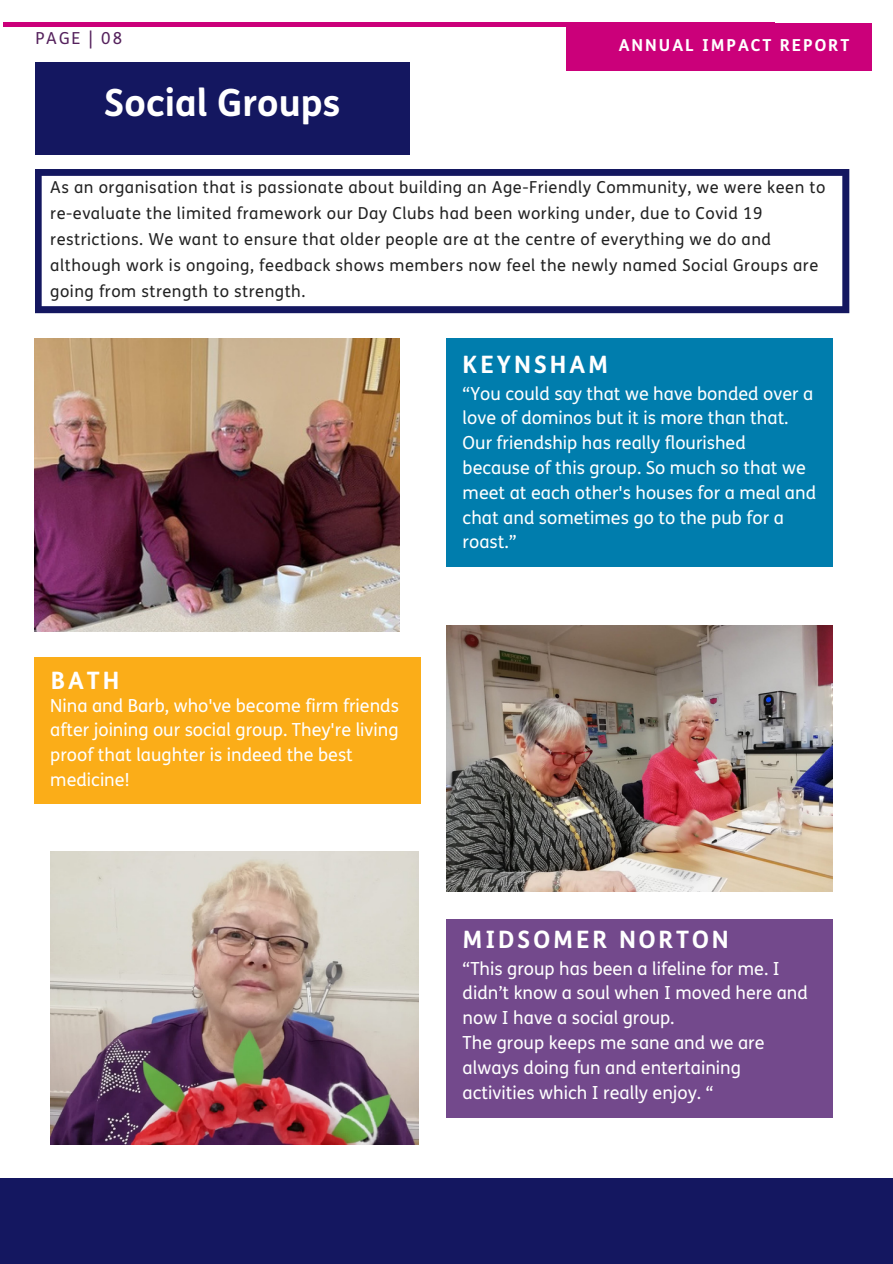
<style>
.page{position:relative;width:893px;height:1264px;background:#fff}
.page>*{position:absolute;margin:0;border:0;box-sizing:border-box;transform-origin:0 0}
.t1{font:700 37.5px "FS Me";color:#fff}
.t2{font:700 31.5px "FS Me";color:#fff}
.t3{font:700 24px "FS Me";letter-spacing:.12em;color:#fff}
.t4{font:18px/24.8px "FS Me";color:#fff}
.t5{font:16.5px/25.8px "FS Me";letter-spacing:.03em;color:#222}
.t6{font:700 16.5px "FS Me";letter-spacing:.12em;color:#fff}
.t7{font:16.5px "FS Me";letter-spacing:.12em;color:#55225d}
</style>
<div class="page">
<img style="left:50px;top:851px;width:368px;height:293px">
<div style="left:566px;top:24px;width:305px;height:47px;background:#cb007a"></div>
<hr style="left:3px;top:23px;width:771px;height:3px;background:#cb007a">
<img style="left:446px;top:625px;width:386px;height:266px">
<img style="left:35px;top:338px;width:364px;height:293px">
<div style="left:0;top:1177px;width:892px;height:86px;background:#141760"></div>
<div style="left:35px;top:62px;width:374px;height:92px;background:#141760"></div>
<svg style="left:35px;top:169px;width:814px;height:144px"></svg>
<div style="left:446px;top:338px;width:386px;height:228px;background:#007dad"></div>
<div style="left:446px;top:919px;width:386px;height:198px;background:#73498c"></div>
<div style="left:35px;top:657px;width:386px;height:146px;background:#fbad18"></div>
<p class="t7" style="left:35px;top:29px;width:88px">PAGE | 08</p>
<p class="t1" style="left:104px;top:81px;width:238px">Social Groups</p>
<p class="t6" style="left:618px;top:35px;width:232px">ANNUAL IMPACT REPORT</p>
<p class="t5" style="left:50px;top:175px;width:776px">As an organisation that is passionate about building an Age-Friendly Community, we were keen to re-evaluate the limited framework our Day Clubs had been working under, due to Covid 19 restrictions. We want to ensure that older people are at the centre of everything we do and although work is ongoing, feedback shows members now feel the newly named Social Groups are going from strength to strength.</p>
<p class="t3" style="left:462px;top:351px;width:147px">KEYNSHAM</p>
<p class="t3" style="left:51px;top:667px;width:70px">BATH</p>
<p class="t4" style="left:50px;top:693px;width:350px">Nina and Barb, who've become firm friends after joining our social group. They're living proof that laughter is indeed the best medicine!</p>
<p class="t2" style="left:138px;top:743px;width:128px">At Home</p>
<p class="t4" style="left:462px;top:381px;width:355px">“You could say that we have bonded over a love of dominos but it is more than that.<br>Our friendship has really flourished because of this group. So much so that we meet at each other's houses for a meal and chat and sometimes go to the pub for a roast.”</p>
<p class="t3" style="left:462px;top:926px;width:267px">MIDSOMER NORTON</p>
<p class="t4" style="left:462px;top:956px;width:347px">“This group has been a lifeline for me. I didn’t know a soul when I moved here and now I have a social group.</p>
<p class="t4" style="left:462px;top:1030px;width:303px">The group keeps me sane and we are always doing fun and entertaining activities which I really enjoy. “</p>
</div>
